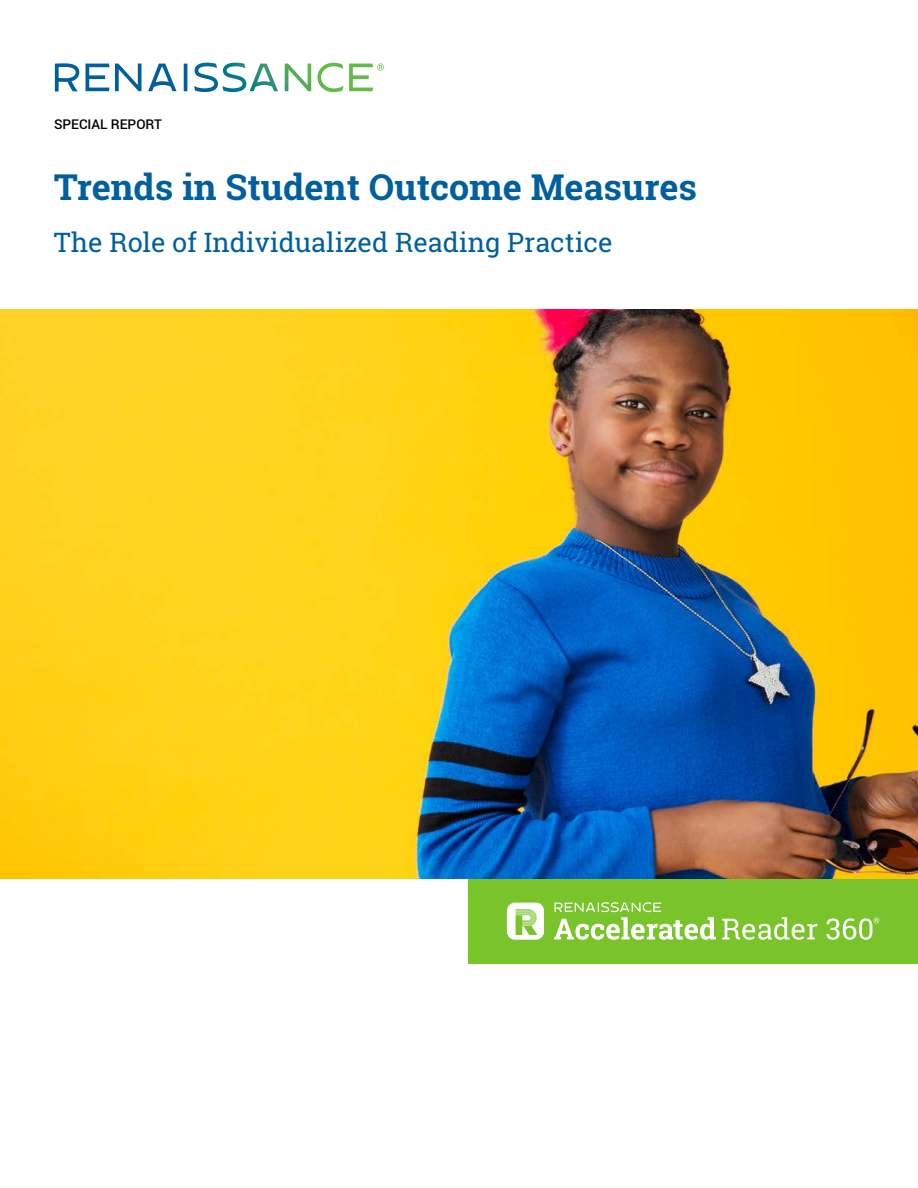
<style>
.page{position:relative;width:918px;height:1188px;background:#fff}
.page>*{position:absolute;margin:0;border:0;box-sizing:border-box;transform-origin:0 0}
.t1{font:700 36px "Roboto Slab";color:#005f9e}
.t2{font:27px "Roboto Slab";color:#005f9e}
.t3{font:500 13.5px "Roboto";color:#000}
</style>
<div class="page">
<img style="left:0;top:309px;width:918px;height:570px">
<svg style="left:55px;top:63px;width:329px;height:29px"></svg>
<div style="left:468px;top:879px;width:450px;height:84px;background:#78c42a"></div>
<svg style="left:722px;top:917px;width:95px;height:23px"></svg>
<svg style="left:826px;top:918px;width:53px;height:22px"></svg>
<svg style="left:554px;top:902px;width:162px;height:38px"></svg>
<svg style="left:507px;top:903px;width:37px;height:37px"></svg>
<p class="t3" style="left:54px;top:114px;width:110px">SPECIAL REPORT</p>
<h1 class="t1" style="left:54px;top:162px;width:645px">Trends in Student Outcome Measures</h1>
<p class="t2" style="left:54px;top:224px;width:560px">The Role of Individualized Reading Practice</p>
</div>
